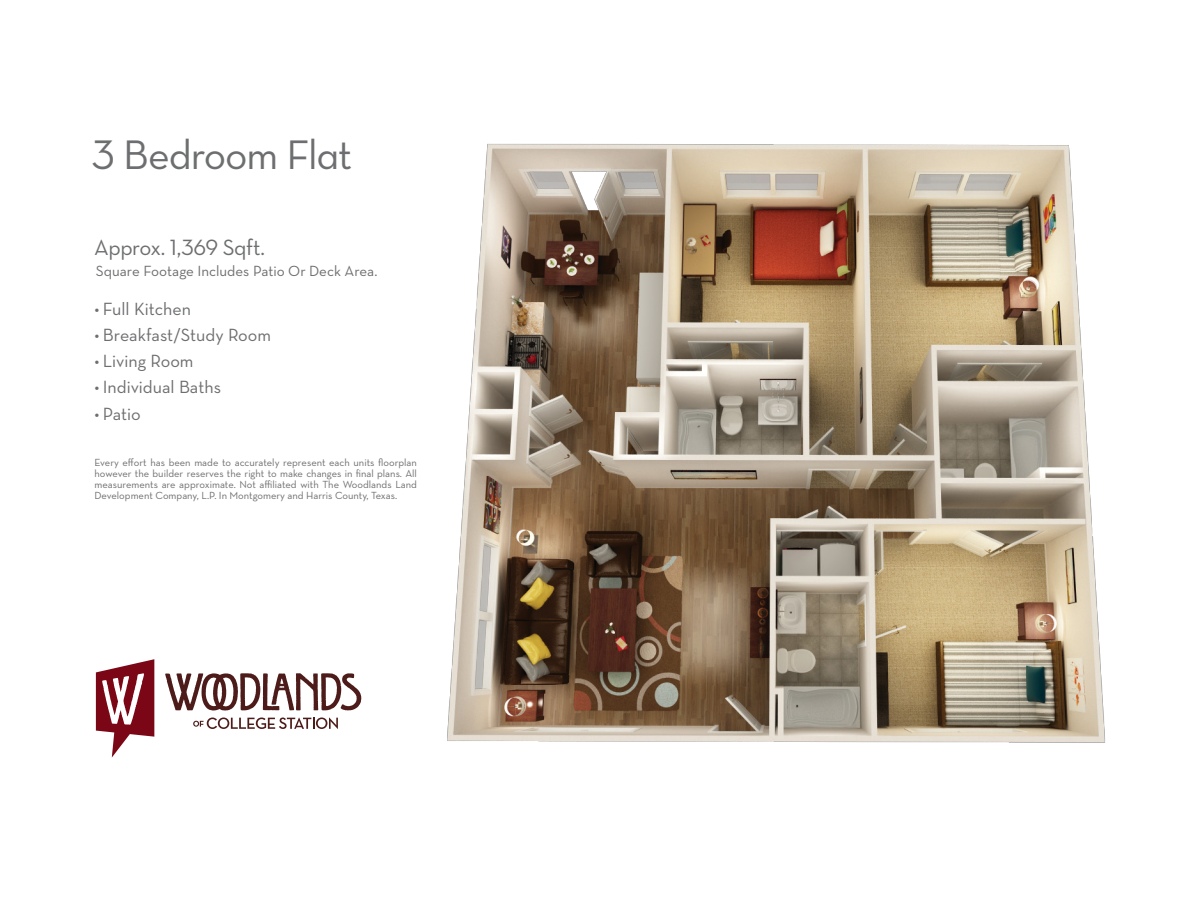
<style>
.page{position:relative;width:1188px;height:918px;background:#fff}
.page>*{position:absolute;margin:0;border:0;box-sizing:border-box;transform-origin:0 0}
.t1{font:42px "Neutra Text Book Alt";letter-spacing:-.03em;color:#6d6e70}
.t2{font:22.5px "Neutra Text Book Alt";letter-spacing:-.025em;color:#6d6e70}
.t3{font:18px "Neutra Text";color:#6d6e70}
.t4{font:15px "Neutra Text";color:#6d6e70}
.t5{font:10.5px/10.8px "Neutra Text";color:#6d6e70;text-align:justify}
</style>
<div class="page">
<svg style="left:96px;top:659px;width:58px;height:99px"></svg>
<svg style="left:165px;top:673px;width:138px;height:37px"></svg>
<svg style="left:193px;top:718px;width:110px;height:11px"></svg>
<img style="left:303px;top:143px;width:803px;height:600px">
<h1 class="t1" style="left:92px;top:130px;width:262px">3 Bedroom Flat</h1>
<h2 class="t2" style="left:94px;top:234px;width:172px">Approx. 1,369 Sqft.</h2>
<h3 class="t4" style="left:96px;top:262px;width:283px">Square Footage Includes Patio Or Deck Area.</h3>
<h3 class="t3" style="left:95px;top:298px;width:98px">• Full Kitchen</h3>
<h3 class="t3" style="left:95px;top:324px;width:178px">• Breakfast/Study Room</h3>
<h3 class="t3" style="left:95px;top:350px;width:101px">• Living Room</h3>
<h3 class="t3" style="left:95px;top:376px;width:128px">• Individual Baths</h3>
<h3 class="t3" style="left:95px;top:402px;width:48px">• Patio</h3>
<p class="t5" style="left:95px;top:457px;width:324px">Every effort has been made to accurately represent each units floorplan however the builder reserves the right to make changes in final plans. All measurements are approximate. Not affiliated with The Woodlands Land Development Company, L.P. In Montgomery and Harris County, Texas.</p>
</div>
